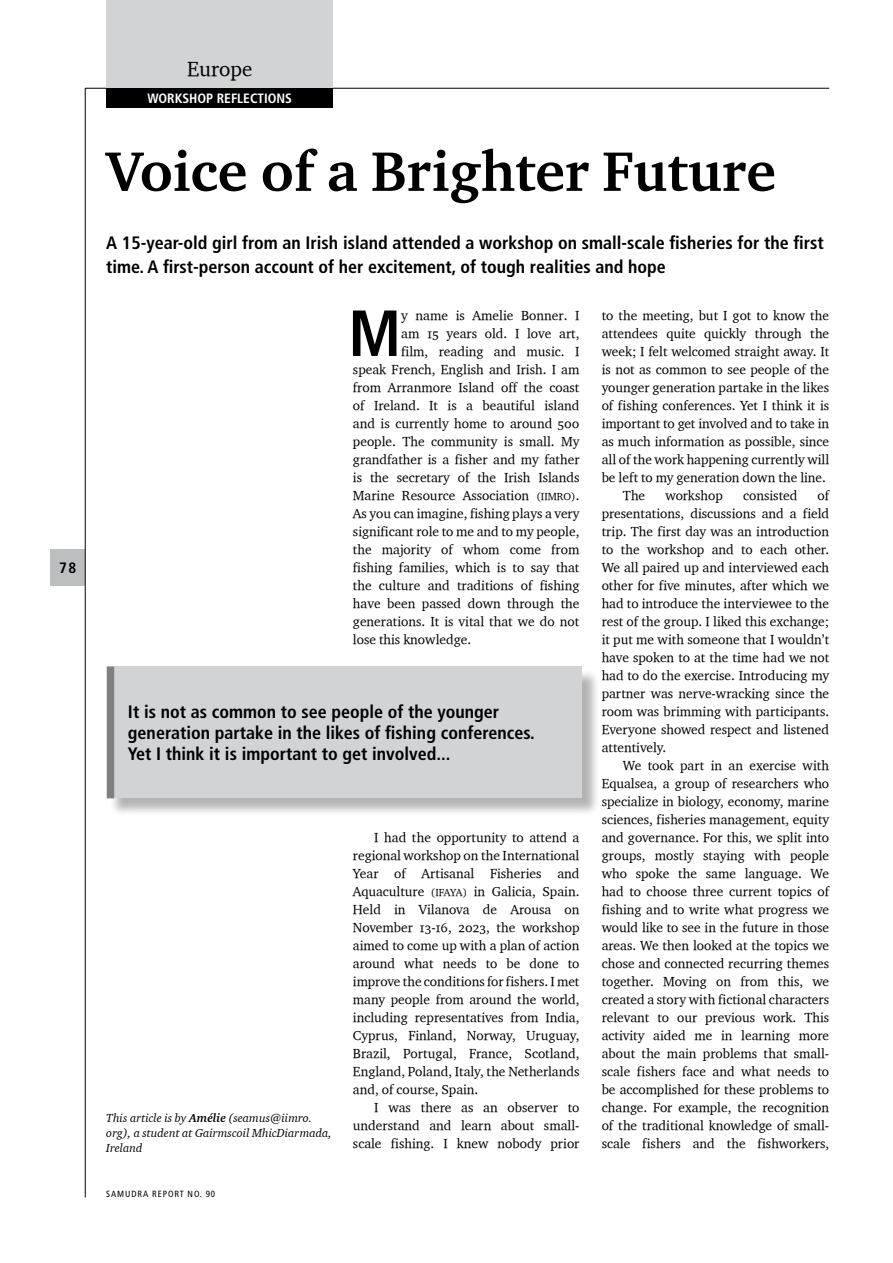
<style>
.page{position:relative;width:893px;height:1263px;background:#fff}
.page>*{position:absolute;margin:0;border:0;box-sizing:border-box;transform-origin:0 0}
.t1{font:700 condensed 65.1px "Frutiger LT Std";color:#000}
.t2{font:57px "Charter Bd OSITCTT Bold";color:#000}
.t3{font:21px "Charter OSITCTT";color:#000}
.t4{font:700 condensed 18px/21px "Frutiger LT Std";color:#000}
.t5{font:700 condensed 15px "Frutiger LT Std";color:#000}
.t6{font:13.5px/18px "Charter OSITCTT";color:#000;text-align:justify}
.t7{font:700 condensed 13.5px "Frutiger LT Std";color:#fff}
.t8{font:12px/15px "Charter OSITCTT Italic";color:#000}
.t9{font:condensed 9px "Frutiger LT Std";letter-spacing:.1em;color:#000}
.s1{font-size:10.5px}
.s2{font-family:"Charter Bd OSITCTT Bold";font-style:italic}
</style>
<div class="page">
<div style="left:51px;top:550px;width:34px;height:36px;background:#bcbec0"></div>
<hr style="left:85px;top:88px;width:1px;height:1109px;background:#000">
<hr style="left:85px;top:88px;width:744px;height:1px;background:#000">
<div style="left:106px;top:88px;width:227px;height:20px;background:#000"></div>
<div style="left:106px;top:0;width:227px;height:88px;background:#d1d3d4"></div>
<div style="left:109px;top:669px;width:491px;height:148px;background:#000;opacity:.3"></div>
<div style="left:107px;top:666px;width:475px;height:132px;background:#d1d3d4"></div>
<div style="left:107px;top:666px;width:7px;height:132px;background:#808080"></div>
<p class="t5" style="left:59px;top:559px;width:19px">78</p>
<h3 class="t3" style="left:187px;top:55px;width:67px">Europe</h3>
<p class="t7" style="left:147px;top:90px;width:146px">WORKSHOP REFLECTIONS</p>
<h2 class="t2" style="left:106px;top:136px;width:671px">Voice of a Brighter Future</h2>
<h3 class="t4" style="left:106px;top:231px;width:719px;line-height:24px">A 15-year-old girl from an Irish island attended a workshop on small-scale fisheries for the first time. A first-person account of her excitement, of tough realities and hope</h3>
<h1 class="t1" style="left:348px;top:295px;width:55px">M</h1>
<p class="t6" style="left:401px;top:306px;width:180px">y name is Amelie Bonner. I</p>
<p class="t6" style="left:401px;top:324px;width:180px">am 15 years old. I love art,</p>
<p class="t6" style="left:401px;top:342px;width:180px">film, reading and music. I</p>
<p class="t6" style="left:353px;top:360px;width:228px">speak French, English and Irish. I am</p>
<p class="t6" style="left:353px;top:378px;width:228px">from Arranmore Island off the coast</p>
<p class="t6" style="left:353px;top:396px;width:228px">of Ireland. It is a beautiful island</p>
<p class="t6" style="left:353px;top:414px;width:228px">and is currently home to around 500</p>
<p class="t6" style="left:353px;top:432px;width:228px">people. The community is small. My</p>
<p class="t6" style="left:353px;top:450px;width:228px">grandfather is a fisher and my father</p>
<p class="t6" style="left:353px;top:468px;width:228px">is the secretary of the Irish Islands</p>
<p class="t6" style="left:353px;top:486px;width:228px">Marine Resource Association <span class="s1">(IIMRO)</span>.</p>
<p class="t6" style="left:353px;top:504px;width:228px">As you can imagine, fishing plays a very</p>
<p class="t6" style="left:353px;top:522px;width:228px">significant role to me and to my people,</p>
<p class="t6" style="left:353px;top:540px;width:228px">the majority of whom come from</p>
<p class="t6" style="left:353px;top:558px;width:228px">fishing families, which is to say that</p>
<p class="t6" style="left:353px;top:576px;width:228px">the culture and traditions of fishing</p>
<p class="t6" style="left:353px;top:594px;width:228px">have been passed down through the</p>
<p class="t6" style="left:353px;top:612px;width:228px">generations. It is vital that we do not</p>
<p class="t6" style="left:353px;top:630px;width:120px">lose this knowledge.</p>
<h3 class="t4" style="left:128px;top:701px;width:408px">It is not as common to see people of the younger generation partake in the likes of fishing conferences.<br>Yet I think it is important to get involved...</h3>
<p class="t8" style="left:106px;top:1110px;width:227px">This article is by <span class="s2">Amélie</span> (seamus@iimro. org), a student at Gairmscoil MhicDiarmada,<br>Ireland</p>
<p class="t9" style="left:106px;top:1189px;width:110px">SAMUDRA REPORT NO. 90</p>
<p class="t6" style="left:353px;top:828px;width:228px;text-indent:21px">I had the opportunity to attend a regional workshop on the International Year of Artisanal Fisheries and Aquaculture <span class="s1">(IFAYA)</span> in Galicia, Spain.<br>Held in Vilanova de Arousa on November 13-16, 2023, the workshop aimed to come up with a plan of action around what needs to be done to improve the conditions for fishers. I met many people from around the world, including representatives from India, Cyprus, Finland, Norway, Uruguay, Brazil, Portugal, France, Scotland, England, Poland, Italy, the Netherlands and, of course, Spain.</p>
<p class="t6" style="left:353px;top:1098px;width:228px;text-indent:21px">I was there as an observer to understand and learn about small&shy;scale fishing. I knew nobody prior</p>
<p class="t6" style="left:602px;top:306px;width:229px">to the meeting, but I got to know the</p>
<p class="t6" style="left:602px;top:324px;width:229px">attendees quite quickly through the</p>
<p class="t6" style="left:602px;top:342px;width:229px">week; I felt welcomed straight away. It</p>
<p class="t6" style="left:602px;top:360px;width:229px">is not as common to see people of the</p>
<p class="t6" style="left:602px;top:378px;width:229px">younger generation partake in the likes</p>
<p class="t6" style="left:602px;top:396px;width:229px">of fishing conferences. Yet I think it is</p>
<p class="t6" style="left:602px;top:414px;width:229px">important to get involved and to take in</p>
<p class="t6" style="left:602px;top:432px;width:229px">as much information as possible, since</p>
<p class="t6" style="left:602px;top:450px;width:229px">all of the work happening currently will</p>
<p class="t6" style="left:602px;top:468px;width:226px">be left to my generation down the line.</p>
<p class="t6" style="left:623px;top:486px;width:24px">The</p>
<p class="t6" style="left:665px;top:486px;width:59px">workshop</p>
<p class="t6" style="left:743px;top:486px;width:56px">consisted</p>
<p class="t6" style="left:602px;top:486px;width:229px;text-indent:216px">of presentations, discussions and a field trip. The first day was an introduction to the workshop and to each other.<br>We all paired up and interviewed each other for five minutes, after which we had to introduce the interviewee to the rest of the group. I liked this exchange; it put me with someone that I wouldn’t have spoken to at the time had we not had to do the exercise. Introducing my partner was nerve-wracking since the room was brimming with participants.<br>Everyone showed respect and listened attentively.</p>
<p class="t6" style="left:602px;top:756px;width:229px;text-indent:21px">We took part in an exercise with Equalsea, a group of researchers who specialize in biology, economy, marine sciences, fisheries management, equity and governance. For this, we split into groups, mostly staying with people who spoke the same language. We had to choose three current topics of fishing and to write what progress we would like to see in the future in those areas. We then looked at the topics we chose and connected recurring themes together. Moving on from this, we created a story with fictional characters relevant to our previous work. This activity aided me in learning more about the main problems that small&shy;scale fishers face and what needs to be accomplished for these problems to change. For example, the recognition of the traditional knowledge of small&shy;scale fishers and the fishworkers,</p>
</div>
